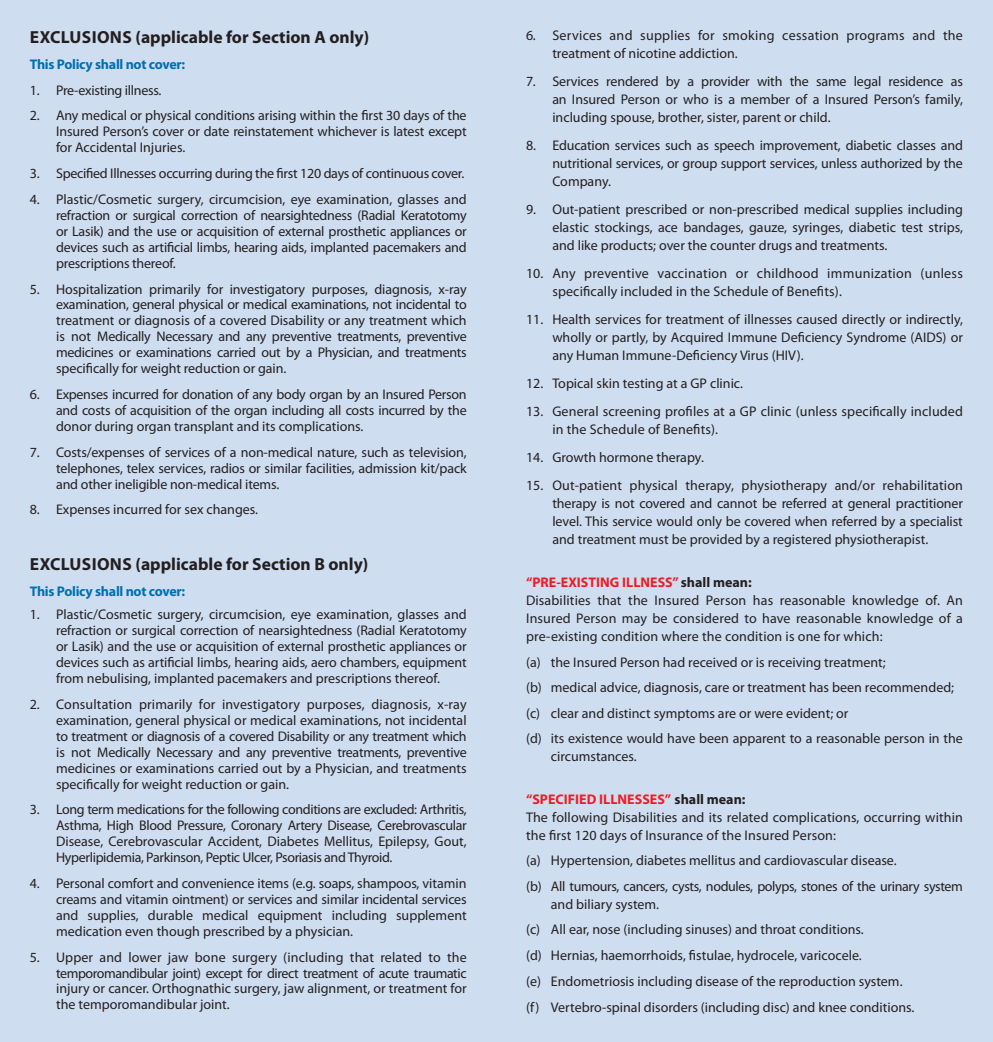
<style>
.page{position:relative;width:993px;height:1042px;background:#fff}
.page>*{position:absolute;margin:0;border:0;box-sizing:border-box;transform-origin:0 0}
.t1{font:700 17.5px "Myriad Pro";color:#231f20}
.t2{font:14px/15.9px "Myriad Pro";color:#231f20;text-align:justify}
.t3{font:14px "Myriad Pro";letter-spacing:-.02em;color:#231f20}
.t4{font:14px/18px "Myriad Pro";letter-spacing:.02em;color:#231f20}
.t5{font:700 14px "Myriad Pro";letter-spacing:-.02em;color:#0070b1}
.s1{font-weight:700;color:#ee1d23}
.s2{font-weight:700}
</style>
<div class="page">
<div style="left:0;top:0;width:992px;height:1042px;background:#cfddf0"></div>
<p class="t1" style="left:30px;top:26px;width:341px">EXCLUSIONS (applicable for Section A only)</p>
<p class="t5" style="left:30px;top:55px;width:157px">This Policy shall not cover:</p>
<p class="t3" style="left:30px;top:81px;width:133px">1. Pre-existing illness.</p>
<p class="t2" style="left:56px;top:108px;width:412px;text-indent:-26px">2. Any medical or physical conditions arising within the first 30 days of the Insured Person’s cover or date reinstatement whichever is latest except for Accidental Injuries.</p>
<p class="t3" style="left:30px;top:165px;width:436px">3. Specified Illnesses occurring during the first 120 days of continuous cover.</p>
<p class="t2" style="left:56px;top:191px;width:412px;text-indent:-26px">4. Plastic/Cosmetic surgery, circumcision, eye examination, glasses and refraction or surgical correction of nearsightedness (Radial Keratotomy or Lasik) and the use or acquisition of external prosthetic appliances or devices such as artificial limbs, hearing aids, implanted pacemakers and prescriptions thereof.</p>
<p class="t2" style="left:56px;top:281px;width:412px;text-indent:-26px">5. Hospitalization primarily for investigatory purposes, diagnosis, x-ray examination, general physical or medical examinations, not incidental to treatment or diagnosis of a covered Disability or any treatment which is not Medically Necessary and any preventive treatments, preventive medicines or examinations carried out by a Physician, and treatments specifically for weight reduction or gain.</p>
<p class="t2" style="left:56px;top:386px;width:412px;text-indent:-26px">6. Expenses incurred for donation of any body organ by an Insured Person and costs of acquisition of the organ including all costs incurred by the donor during organ transplant and its complications.</p>
<p class="t2" style="left:56px;top:444px;width:412px;text-indent:-26px">7. Costs/expenses of services of a non-medical nature, such as television, telephones, telex services, radios or similar facilities, admission kit/pack and other ineligible non-medical items.</p>
<p class="t2" style="left:30px;top:501px;width:230px">8. Expenses incurred for sex changes.</p>
<p class="t1" style="left:30px;top:553px;width:340px">EXCLUSIONS (applicable for Section B only)</p>
<p class="t5" style="left:30px;top:582px;width:157px">This Policy shall not cover:</p>
<p class="t2" style="left:56px;top:606px;width:412px;text-indent:-26px">1. Plastic/Cosmetic surgery, circumcision, eye examination, glasses and refraction or surgical correction of nearsightedness (Radial Keratotomy or Lasik) and the use or acquisition of external prosthetic appliances or devices such as artificial limbs, hearing aids, aero chambers, equipment from nebulising, implanted pacemakers and prescriptions thereof.</p>
<p class="t2" style="left:56px;top:696px;width:412px;text-indent:-26px">2. Consultation primarily for investigatory purposes, diagnosis, x-ray examination, general physical or medical examinations, not incidental to treatment or diagnosis of a covered Disability or any treatment which is not Medically Necessary and any preventive treatments, preventive medicines or examinations carried out by a Physician, and treatments specifically for weight reduction or gain.</p>
<p class="t2" style="left:56px;top:801px;width:412px;text-indent:-26px">3. Long term medications for the following conditions are excluded: Arthritis, Asthma, High Blood Pressure, Coronary Artery Disease, Cerebrovascular Disease, Cerebrovascular Accident, Diabetes Mellitus, Epilepsy, Gout, Hyperlipidemia, Parkinson, Peptic Ulcer, Psoriasis and Thyroid.</p>
<p class="t2" style="left:56px;top:875px;width:412px;text-indent:-26px">4. Personal comfort and convenience items (e.g. soaps, shampoos, vitamin creams and vitamin ointment) or services and similar incidental services and supplies, durable medical equipment including supplement medication even though prescribed by a physician.</p>
<p class="t2" style="left:56px;top:949px;width:412px;text-indent:-26px">5. Upper and lower jaw bone surgery (including that related to the temporomandibular joint) except for direct treatment of acute traumatic injury or cancer. Orthognathic surgery, jaw alignment, or treatment for the temporomandibular joint.</p>
<p class="t4" style="left:552px;top:26px;width:412px;text-indent:-26px">6. Services and supplies for smoking cessation programs and the treatment of nicotine addiction.</p>
<p class="t2" style="left:552px;top:72px;width:412px;line-height:18px;text-indent:-26px">7. Services rendered by a provider with the same legal residence as an Insured Person or who is a member of a Insured Person’s family, including spouse, brother, sister, parent or child.</p>
<p class="t2" style="left:552px;top:136px;width:412px;line-height:18px;text-indent:-26px">8. Education services such as speech improvement, diabetic classes and nutritional services, or group support services, unless authorized by the Company.</p>
<p class="t2" style="left:552px;top:200px;width:412px;line-height:18px;text-indent:-26px">9. Out-patient prescribed or non-prescribed medical supplies including elastic stockings, ace bandages, gauze, syringes, diabetic test strips, and like products; over the counter drugs and treatments.</p>
<p class="t2" style="left:552px;top:264px;width:412px;line-height:18px;text-indent:-26px">10. Any preventive vaccination or childhood immunization (unless specifically included in the Schedule of Benefits).</p>
<p class="t2" style="left:552px;top:310px;width:412px;line-height:18px;text-indent:-26px">11. Health services for treatment of illnesses caused directly or indirectly, wholly or partly, by Acquired Immune Deficiency Syndrome (AIDS) or any Human Immune-Deficiency Virus (HIV).</p>
<p class="t2" style="left:526px;top:375px;width:218px">12. Topical skin testing at a GP clinic.</p>
<p class="t2" style="left:552px;top:402px;width:412px;line-height:18px;text-indent:-26px">13. General screening profiles at a GP clinic (unless specifically included in the Schedule of Benefits).</p>
<p class="t2" style="left:526px;top:449px;width:179px">14. Growth hormone therapy.</p>
<p class="t2" style="left:552px;top:476px;width:412px;line-height:18px;text-indent:-26px">15. Out-patient physical therapy, physiotherapy and/or rehabilitation therapy is not covered and cannot be referred at general practitioner level. This service would only be covered when referred by a specialist and treatment must be provided by a registered physiotherapist.</p>
<p class="t2" style="left:526px;top:573px;width:438px;line-height:18px;text-align:left"><span class="s1">“PRE-EXISTING ILLNESS”</span> <span class="s2">shall mean:<br></span>Disabilities that the Insured Person has reasonable knowledge of. An Insured Person may be considered to have reasonable knowledge of a pre-existing condition where the condition is one for which:</p>
<p class="t2" style="left:526px;top:649px;width:438px;line-height:25.6px;text-align:left">(a) the Insured Person had received or is receiving treatment;<br>(b) medical advice, diagnosis, care or treatment has been recommended; (c) clear and distinct symptoms are or were evident; or<br>(d) its existence would have been apparent to a reasonable person in the</p>
<p class="t2" style="left:550px;top:748px;width:87px">circumstances.</p>
<p class="t2" style="left:526px;top:790px;width:438px;line-height:18px;text-align:left"><span class="s1">“SPECIFIED ILLNESSES”</span> <span class="s2">shall mean:<br></span>The following Disabilities and its related complications, occurring within the first 120 days of Insurance of the Insured Person:</p>
<p class="t2" style="left:526px;top:848px;width:438px;line-height:25.6px">(a) Hypertension, diabetes mellitus and cardiovascular disease.<br>(b) All tumours, cancers, cysts, nodules, polyps, stones of the urinary system</p>
<p class="t2" style="left:526px;top:891px;width:390px;line-height:25.7px;text-align:left;text-indent:25px">and biliary system.<br>(c) All ear, nose (including sinuses) and throat conditions.<br>(d) Hernias, haemorrhoids, fistulae, hydrocele, varicocele.<br>(e) Endometriosis including disease of the reproduction system. (f) Vertebro-spinal disorders (including disc) and knee conditions.</p>
</div>
